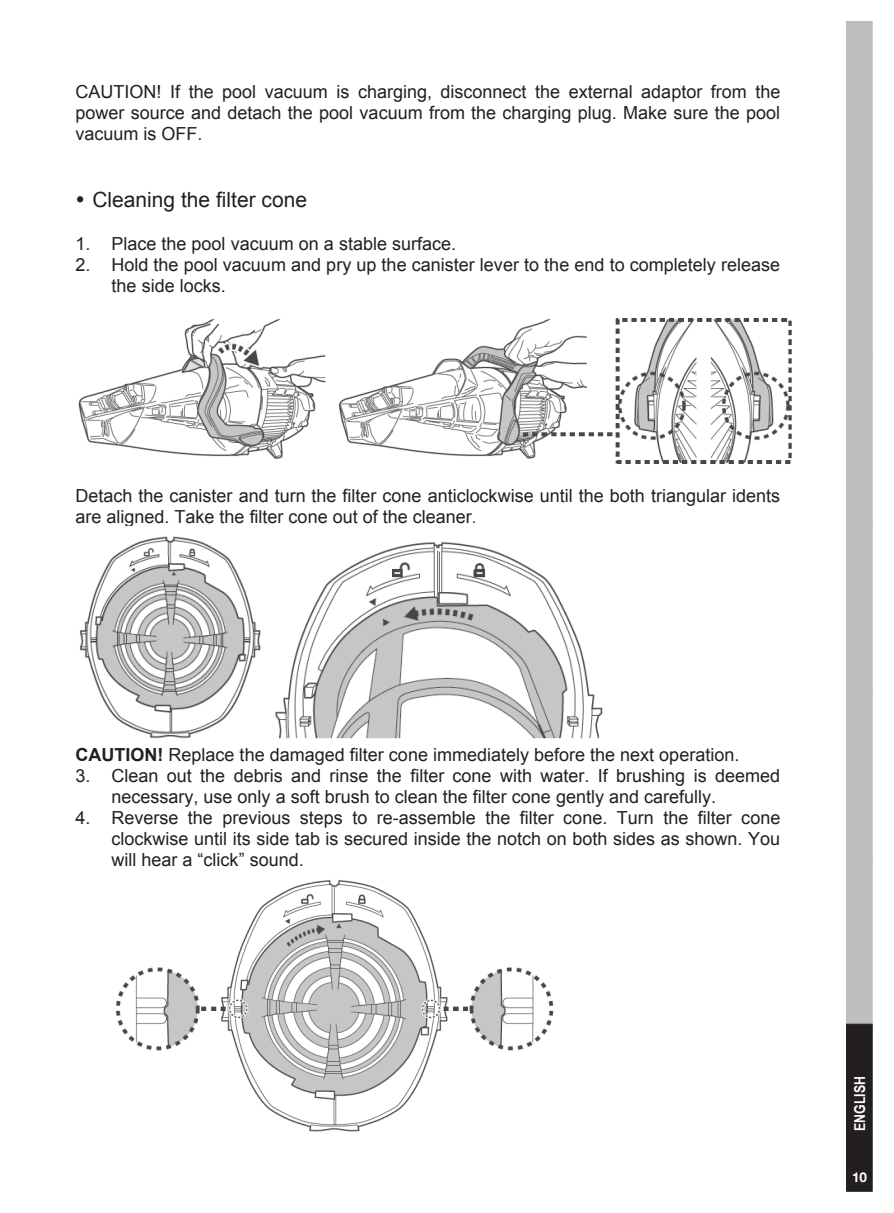
<style>
.page{position:relative;width:894px;height:1213px;background:#fff}
.page>*{position:absolute;margin:0;border:0;box-sizing:border-box;transform-origin:0 0}
.t1{font:21px "Arial";color:#231f20}
.t2{font:18px/21px "Arial";color:#231f20}
.t3{font:700 15px "Arial Narrow";color:#fff}
.t4{font:700 13.5px "Helvetica Neue";color:#fff}
.s1{font-size:16.5px}
.s2{font-weight:700}
</style>
<div class="page">
<img style="left:78px;top:318px;width:714px;height:146px">
<img style="left:80px;top:536px;width:523px;height:203px">
<img style="left:115px;top:880px;width:439px;height:252px">
<div style="left:845px;top:355px;width:27px;height:168px;background:#bcbec0;border:1px solid #bcbec0"></div>
<div style="left:845px;top:188px;width:27px;height:168px;background:#bcbec0;border:1px solid #bcbec0"></div>
<div style="left:845px;top:21px;width:27px;height:168px;background:#bcbec0;border:1px solid #bcbec0"></div>
<div style="left:845px;top:522px;width:27px;height:168px;background:#bcbec0;border:1px solid #bcbec0"></div>
<div style="left:845px;top:856px;width:27px;height:168px;background:#bcbec0;border:1px solid #bcbec0"></div>
<div style="left:845px;top:689px;width:27px;height:168px;background:#bcbec0;border:1px solid #bcbec0"></div>
<div style="left:845px;top:1023px;width:27px;height:168px;background:#231f20;border:1px solid #231f20"></div>
<p class="t2" style="left:75px;top:81px;width:706px;text-align:justify">CAUTION! If the pool vacuum is charging, disconnect the external adaptor from the power source and detach the pool vacuum from the charging plug. Make sure the pool vacuum is OFF.</p>
<p class="t1" style="left:75px;top:186px;width:233px">• Cleaning the filter cone</p>
<p class="t2" style="left:75px;top:233px;width:382px">1. Place the pool vacuum on a stable surface.</p>
<p class="t2" style="left:111px;top:254px;width:669px;text-indent:-36px">2. Hold the pool vacuum and pry up the canister lever to the end to completely release the side locks.</p>
<p class="t2" style="left:75px;top:485px;width:706px">Detach the canister and turn the filter cone anticlockwise until the both triangular idents are aligned. Take the filter cone out of the cleaner<span class="s1">.</span></p>
<p class="t2" style="left:75px;top:744px;width:665px"><span class="s2">CAUTION!</span> Replace the damaged filter cone immediately before the next operation.</p>
<p class="t2" style="left:111px;top:765px;width:670px;text-indent:-36px">3. Clean out the debris and rinse the filter cone with water. If brushing is deemed necessary, use only a soft brush to clean the filter cone gently and carefully.</p>
<p class="t2" style="left:111px;top:807px;width:670px;text-align:justify;text-indent:-36px">4. Reverse the previous steps to re-assemble the filter cone. Turn the filter cone clockwise until its side tab is secured inside the notch on both sides as shown. You will hear a “click” sound.</p>
<p class="t3" style="left:848px;top:1130px;width:56px;rotate:-90deg">ENGLISH</p>
<p class="t4" style="left:852px;top:1166px;width:16px">10</p>
</div>
